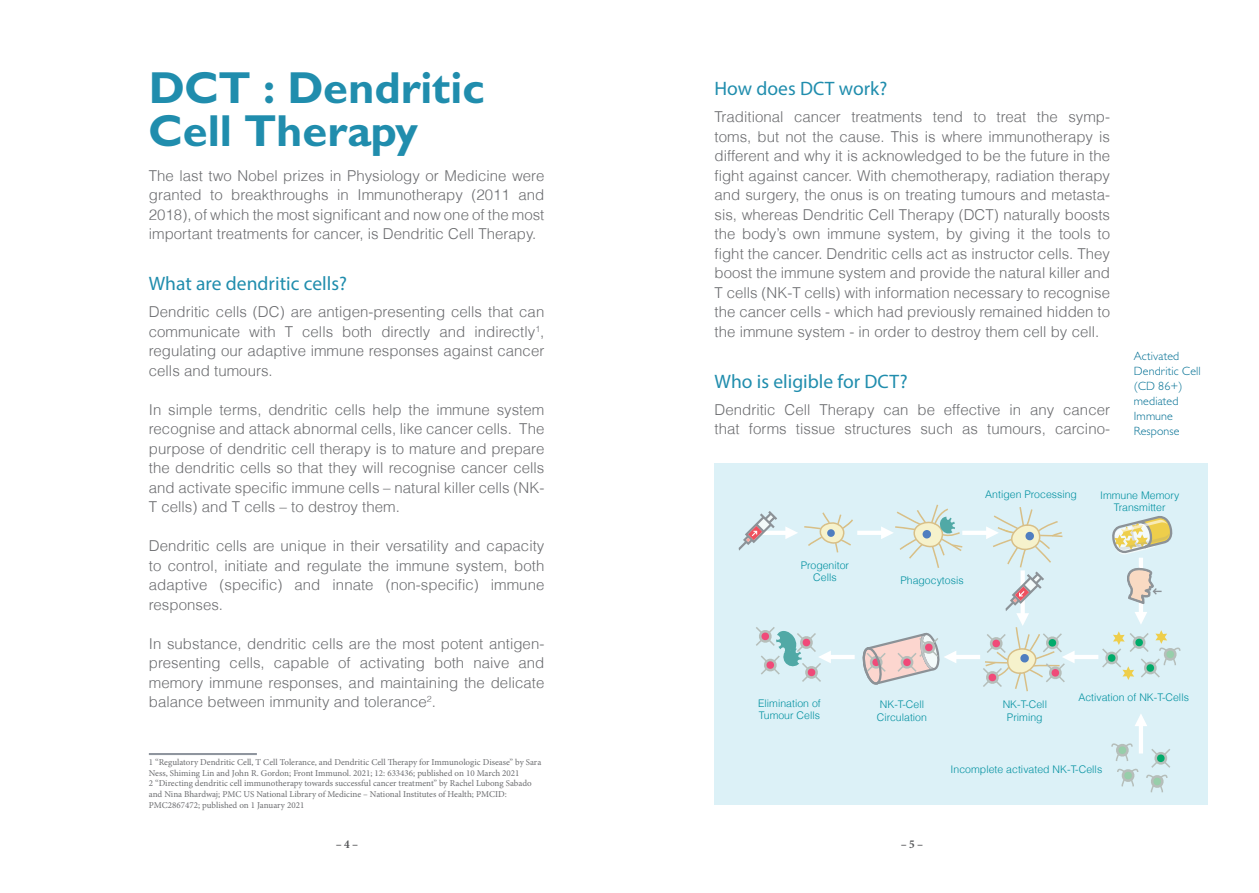
<style>
.page{position:relative;width:1259px;height:893px;background:#fff}
.page>*{position:absolute;margin:0;border:0;box-sizing:border-box;transform-origin:0 0}
.Header_CC{font:700 45px/43.5px "Gill Sans";letter-spacing:-.005em;color:#208dad}
.Subhead_CC{font:19.5px "Myriad Pro";color:#208dad}
.Paragraph_Style_CC{font:300 15px/19.5px "Helvetica";color:#6c6d70;text-align:justify}
.Sides_CC{font:300 12px/15px "Gill Sans";letter-spacing:.01em;color:#006f93}
.t1{font:700 condensed 12px "Minion Pro";color:#57585a}
.Grafik_Beschriftung{font:300 10.5px "Helvetica";color:#0090a0}
.intitle_CC{font:300 10.5px "Helvetica";color:#0090a0}
.t2{font:9px/10.8px "Minion Pro";color:#6c6d70}
</style>
<div class="page">
<div style="left:714px;top:463px;width:494px;height:342px;background:#dcf1f7"></div>
<svg style="left:738px;top:504px;width:443px;height:188px"></svg>
<svg style="left:1111px;top:714px;width:59px;height:79px"></svg>
<hr style="left:149px;top:753px;width:108px;height:1px;background:#878e98">
<hr style="left:149px;top:754px;width:108px;height:1px;background:#878e98">
<p class="Header_CC" style="left:149px;top:65px;width:337px">DCT : Dendritic<br>Cell Therapy</p>
<p class="Paragraph_Style_CC" style="left:149px;top:166px;width:397px">The last two Nobel prizes in Physiology or Medicine were granted to breakthroughs in Immunotherapy (2011 and 2018), of which the most significant and now one of the most important treatments for cancer, is Dendritic Cell Therapy.</p>
<p class="Subhead_CC" style="left:149px;top:272px;width:200px">What are dendritic cells?</p>
<p class="Paragraph_Style_CC" style="left:149px;top:302px;width:397px">Dendritic cells (DC) are antigen-presenting cells that can communicate with T cells both directly and indirectly<sup>1</sup>, regulating our adaptive immune responses against cancer cells and tumours.</p>
<p class="Paragraph_Style_CC" style="left:149px;top:400px;width:397px">In simple terms, dendritic cells help the immune system recognise and attack abnormal cells, like cancer cells. The purpose of dendritic cell therapy is to mature and prepare the dendritic cells so that they will recognise cancer cells and activate specific immune cells – natural killer cells (NK-T cells) and T cells – to destroy them.</p>
<p class="Paragraph_Style_CC" style="left:149px;top:536px;width:397px">Dendritic cells are unique in their versatility and capacity to control, initiate and regulate the immune system, both adaptive (specific) and innate (non-specific) immune responses.</p>
<p class="Paragraph_Style_CC" style="left:149px;top:634px;width:397px">In substance, dendritic cells are the most potent antigen&shy;presenting cells, capable of activating both naive and memory immune responses, and maintaining the delicate balance between immunity and tolerance<sup>2</sup>.</p>
<p class="t2" style="left:149px;top:756px;width:394px">1 “Regulatory Dendritic Cell, T Cell Tolerance, and Dendritic Cell Therapy for Immunologic Disease” by Sara<br>Ness, Shiming Lin and John R. Gordon; Front Immunol. 2021; 12: 633436; published on 10 March 2021</p>
<p class="t2" style="left:149px;top:778px;width:384px">2 “Directing dendritic cell immunotherapy towards successful cancer treatment” by Rachel Lubong Sabado and Nina Bhardwaj; PMC US National Library of Medicine – National Institutes of Health; PMCID:<br>PMC2867472; published on 1 January 2021</p>
<p class="Subhead_CC" style="left:714px;top:77px;width:174px">How does DCT work?</p>
<p class="Paragraph_Style_CC" style="left:714px;top:107px;width:397px">Traditional cancer treatments tend to treat the symp&shy;toms, but not the cause. This is where immunotherapy is different and why it is acknowledged to be the future in the fight against cancer. With chemotherapy, radiation therapy and surgery, the onus is on treating tumours and metasta&shy;sis, whereas Dendritic Cell Therapy (DCT) naturally boosts the body’s own immune system, by giving it the tools to fight the cancer. Dendritic cells act as instructor cells. They boost the immune system and provide the natural killer and T cells (NK-T cells) with information necessary to recognise the cancer cells - which had previously remained hidden to the immune system - in order to destroy them cell by cell.</p>
<p class="Subhead_CC" style="left:714px;top:369px;width:195px">Who is eligible for DCT?</p>
<p class="Paragraph_Style_CC" style="left:714px;top:400px;width:397px">Dendritic Cell Therapy can be effective in any cancer that forms tissue structures such as tumours, carcino-</p>
<p class="Sides_CC" style="left:1134px;top:349px;width:68px">Activated<br>Dendritic Cell (CD 86+) mediated<br>Immune<br>Response</p>
<p class="Grafik_Beschriftung" style="left:800px;top:559px;width:50px">Progenitor</p>
<p class="Grafik_Beschriftung" style="left:813px;top:571px;width:25px">Cells</p>
<p class="Grafik_Beschriftung" style="left:900px;top:574px;width:65px">Phagocytosis</p>
<p class="Grafik_Beschriftung" style="left:985px;top:488px;width:93px">Antigen Processing</p>
<p class="Grafik_Beschriftung" style="left:1100px;top:488px;width:81px">Immune Memory</p>
<p class="Grafik_Beschriftung" style="left:1113px;top:501px;width:53px">Transmitter</p>
<p class="Grafik_Beschriftung" style="left:758px;top:697px;width:64px">Elimination of</p>
<p class="Grafik_Beschriftung" style="left:759px;top:709px;width:63px">Tumour Cells</p>
<p class="Grafik_Beschriftung" style="left:879px;top:698px;width:46px">NK-T-Cell</p>
<p class="Grafik_Beschriftung" style="left:877px;top:710px;width:52px">Circulation</p>
<p class="Grafik_Beschriftung" style="left:1002px;top:698px;width:46px">NK-T-Cell</p>
<p class="Grafik_Beschriftung" style="left:1007px;top:710px;width:37px">Priming</p>
<p class="Grafik_Beschriftung" style="left:1078px;top:691px;width:112px">Activation of NK-T-Cells</p>
<p class="intitle_CC" style="left:950px;top:763px;width:153px">Incomplete activated NK-T-Cells</p>
<p class="t1" style="left:336px;top:836px;width:24px">– 4 –</p>
<p class="t1" style="left:900px;top:836px;width:24px">– 5 –</p>
</div>
